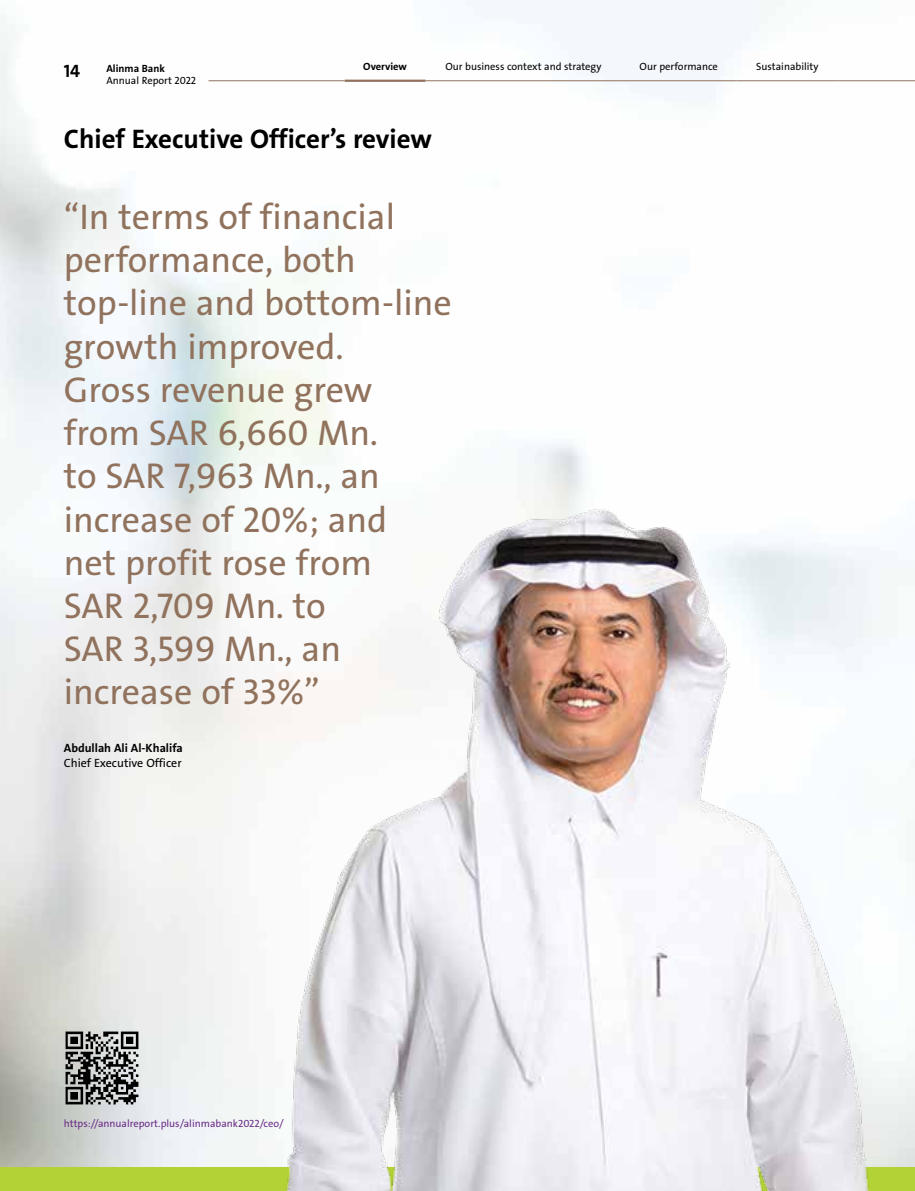
<style>
.page{position:relative;width:915px;height:1191px;background:#fff}
.page>*{position:absolute;margin:0;border:0;box-sizing:border-box;transform-origin:0 0}
.t1{font:36px/43.2px "Alinma The Sans";color:#90725d}
.t2{font:700 27px "Alinma The Sans";color:#000}
.t3{font:700 18px "Alinma The Sans";color:#000}
.t4{font:700 12px "Alinma The Sans";color:#000}
.t5{font:12px "Alinma The Sans";color:#000}
.t6{font:10.5px "Alinma The Sans";color:#000}
.t7{font:10.5px "Alinma The Sans";color:#6b2d87}
.t8{font:700 10.5px "Alinma The Sans";color:#000}
</style>
<div class="page">
<div style="left:0;top:1167px;width:914px;height:24px;background:#b3d235"></div>
<hr style="left:208px;top:80px;width:136px;height:1px;background:#8f725e">
<hr style="left:425px;top:80px;width:196px;height:1px;background:#8f725e">
<hr style="left:621px;top:80px;width:115px;height:1px;background:#8f725e">
<hr style="left:736px;top:80px;width:102px;height:1px;background:#8f725e">
<hr style="left:838px;top:80px;width:76px;height:1px;background:#8f725e">
<hr style="left:344px;top:80px;width:81px;height:2px;background:#90725d">
<img style="left:259px;top:493px;width:636px;height:698px">
<img style="left:64px;top:1029px;width:76px;height:77px">
<p class="t3" style="left:64px;top:60px;width:18px">14</p>
<p class="t8" style="left:363px;top:60px;width:45px">Overview</p>
<p class="t6" style="left:445px;top:60px;width:157px">Our business context and strategy</p>
<p class="t6" style="left:639px;top:60px;width:80px">Our performance</p>
<p class="t6" style="left:755px;top:60px;width:64px">Sustainability</p>
<p class="t8" style="left:106px;top:61px;width:60px">Alinma Bank</p>
<p class="t6" style="left:106px;top:74px;width:91px">Annual Report 2022</p>
<p class="t2" style="left:64px;top:121px;width:370px">Chief Executive Officer’s review</p>
<p class="t1" style="left:64px;top:196px;width:389px">“In terms of financial performance, both top-line and bottom-line growth improved.<br>Gross revenue grew from SAR 6,660 Mn.<br>to SAR 7,963 Mn., an increase of 20%; and<br>net profit rose from<br>SAR 2,709 Mn. to<br>SAR 3,599 Mn., an increase of 33%”</p>
<p class="t4" style="left:64px;top:740px;width:120px">Abdullah Ali Al-Khalifa</p>
<p class="t5" style="left:64px;top:755px;width:119px">Chief Executive Officer</p>
<p class="t7" style="left:64px;top:1117px;width:221px">https://annualreport.plus/alinmabank2022/ceo/</p>
</div>
